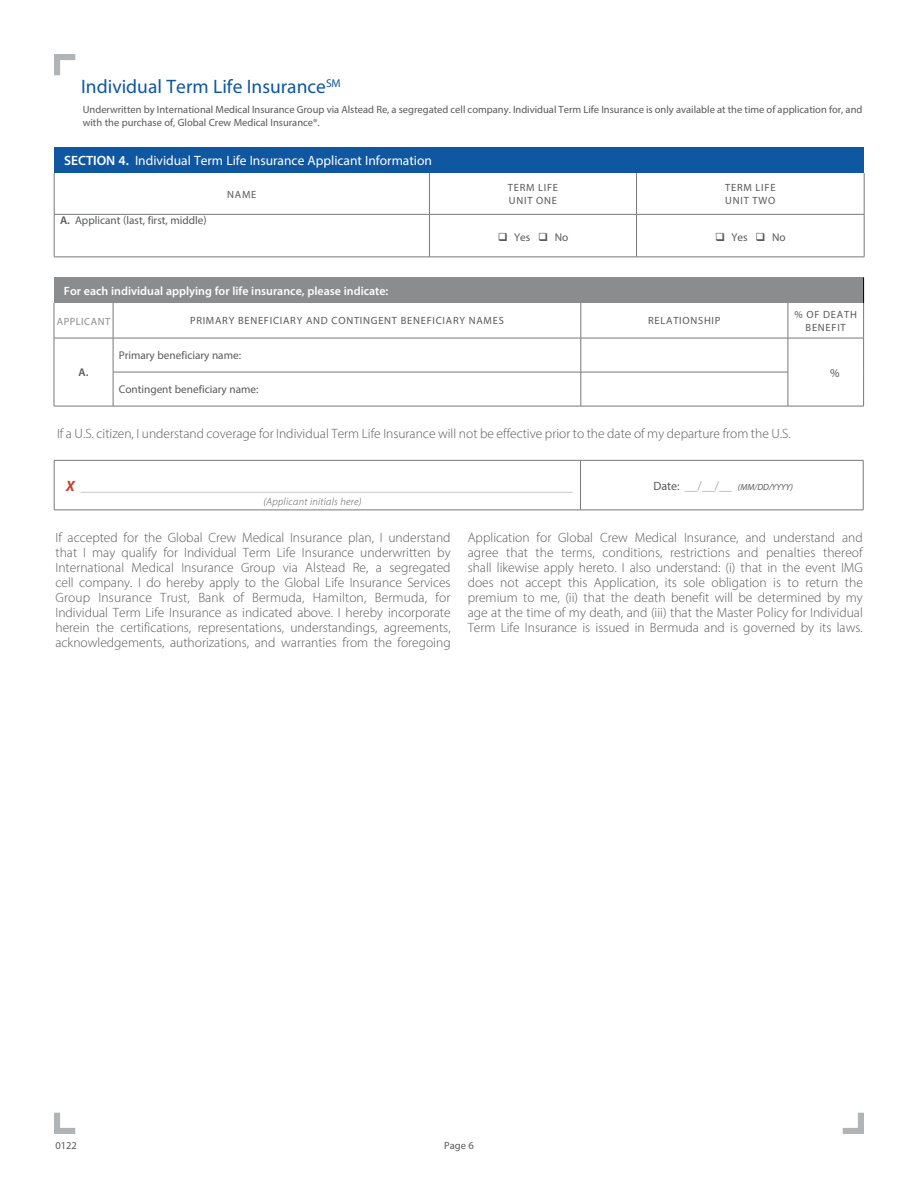
<style>
.page{position:relative;width:918px;height:1188px;background:#fff}
.page>*{position:absolute;margin:0;border:0;box-sizing:border-box;transform-origin:0 0}
.t1{font:19.5px "Myriad Pro";color:#1057a2}
.t2{font:300 13.5px/15px "Myriad Pro";color:#58595b;text-align:justify}
.t3{font:13.5px "Myriad Pro";color:#fff}
.t4{font:12px "Myriad Pro";color:#a7a9ac}
.t5{font:600 12px "Myriad Pro";color:#fff}
.t6{font:12px "Myriad Pro";color:#58595b}
.t7{font:11.25px "Myriad Pro";color:#58595b}
.t8{font:600 11.25px "Myriad Pro";color:#58595b}
.t9{font:10.5px/12.6px "Myriad Pro";color:#58595b}
.t10{font:10.5px/12.6px "Myriad Pro";letter-spacing:.07em;color:#58595b}
.t11{font:italic 300 10.5px "Myriad Pro";letter-spacing:.025em;color:#58595b}
.t12{font:10.5px "Myriad Pro";letter-spacing:.045em;color:#8a8c8e}
.t13{font:italic 9px "Myriad Pro";color:#58595b}
.s1{font-weight:600}
.s2{font-weight:700;font-style:italic;font-size:15px;color:#c73d2b}
.s3{font-style:normal;font-size:12px}
.s4{font-style:normal;font-size:12.75px;color:#a7a9ac}
</style>
<div class="page">
<svg style="left:54px;top:1113px;width:21px;height:21px"></svg>
<svg style="left:843px;top:1113px;width:21px;height:21px"></svg>
<div style="left:54px;top:148px;width:810px;height:25px;background:#1057a2"></div>
<svg style="left:55px;top:173px;width:809px;height:84px"></svg>
<hr style="left:54px;top:173px;width:1px;height:41px;background:#77787b">
<hr style="left:429px;top:173px;width:1px;height:41px;background:#77787b">
<hr style="left:636px;top:173px;width:1px;height:41px;background:#77787b">
<hr style="left:864px;top:173px;width:1px;height:41px;background:#77787b">
<hr style="left:54px;top:214px;width:375px;height:1px;background:#77787b">
<hr style="left:54px;top:215px;width:1px;height:42px;background:#77787b">
<hr style="left:429px;top:214px;width:208px;height:1px;background:#77787b">
<hr style="left:429px;top:215px;width:1px;height:42px;background:#77787b">
<hr style="left:637px;top:214px;width:227px;height:1px;background:#77787b">
<hr style="left:636px;top:215px;width:1px;height:42px;background:#77787b">
<hr style="left:864px;top:215px;width:1px;height:42px;background:#77787b">
<hr style="left:54px;top:257px;width:375px;height:1px;background:#77787b">
<hr style="left:429px;top:257px;width:208px;height:1px;background:#77787b">
<hr style="left:637px;top:257px;width:227px;height:1px;background:#77787b">
<svg style="left:54px;top:54px;width:21px;height:21px"></svg>
<div style="left:54px;top:277px;width:810px;height:26px;background:#8a8c8e"></div>
<svg style="left:55px;top:339px;width:808px;height:67px"></svg>
<hr style="left:54px;top:338px;width:1px;height:34px;background:#77787b">
<hr style="left:113px;top:338px;width:1px;height:34px;background:#77787b">
<hr style="left:581px;top:338px;width:1px;height:34px;background:#77787b">
<hr style="left:788px;top:338px;width:1px;height:34px;background:#77787b">
<hr style="left:863px;top:338px;width:1px;height:34px;background:#77787b">
<hr style="left:54px;top:372px;width:1px;height:34px;background:#77787b">
<hr style="left:113px;top:372px;width:468px;height:1px;background:#77787b">
<hr style="left:113px;top:372px;width:1px;height:34px;background:#77787b">
<hr style="left:581px;top:372px;width:207px;height:1px;background:#77787b">
<hr style="left:581px;top:372px;width:1px;height:34px;background:#77787b">
<hr style="left:788px;top:372px;width:1px;height:34px;background:#77787b">
<hr style="left:863px;top:372px;width:1px;height:34px;background:#77787b">
<hr style="left:54px;top:406px;width:59px;height:1px;background:#77787b">
<hr style="left:113px;top:406px;width:468px;height:1px;background:#77787b">
<hr style="left:581px;top:406px;width:207px;height:1px;background:#77787b">
<hr style="left:788px;top:406px;width:76px;height:1px;background:#77787b">
<hr style="left:54px;top:303px;width:1px;height:35px;background:#77787b">
<hr style="left:113px;top:303px;width:1px;height:35px;background:#77787b">
<hr style="left:581px;top:303px;width:1px;height:35px;background:#77787b">
<hr style="left:788px;top:303px;width:1px;height:35px;background:#77787b">
<hr style="left:863px;top:303px;width:1px;height:35px;background:#77787b">
<hr style="left:54px;top:338px;width:59px;height:1px;background:#77787b">
<hr style="left:113px;top:338px;width:468px;height:1px;background:#77787b">
<hr style="left:581px;top:338px;width:207px;height:1px;background:#77787b">
<hr style="left:788px;top:338px;width:76px;height:1px;background:#77787b">
<svg style="left:863px;top:277px;width:1px;height:26px"></svg>
<hr style="left:54px;top:460px;width:526px;height:1px;background:#77787b">
<hr style="left:54px;top:461px;width:1px;height:49px;background:#77787b">
<hr style="left:580px;top:460px;width:283px;height:1px;background:#77787b">
<hr style="left:580px;top:461px;width:1px;height:49px;background:#77787b">
<hr style="left:863px;top:461px;width:1px;height:49px;background:#77787b">
<hr style="left:54px;top:510px;width:526px;height:1px;background:#77787b">
<hr style="left:580px;top:510px;width:283px;height:1px;background:#77787b">
<h1 class="t1" style="left:81px;top:75px;width:261px">Individual Term Life Insurance<sup>SM</sup></h1>
<p class="t9" style="left:83px;top:103px;width:781px">Underwritten by International Medical Insurance Group via Alstead Re, a segregated cell company. Individual Term Life Insurance is only available at the time of application for, and with the purchase of, Global Crew Medical Insurance®.</p>
<p class="t3" style="left:64px;top:153px;width:369px"><span class="s1">SECTION 4.</span> Individual Term Life Insurance Applicant Information</p>
<p class="t9" style="left:227px;top:188px;width:31px">NAME</p>
<p class="t10" style="left:508px;top:181px;width:52px">TERM LIFE<br>UNIT ONE</p>
<p class="t10" style="left:725px;top:181px;width:52px">TERM LIFE<br>UNIT TWO</p>
<p class="t7" style="left:60px;top:214px;width:148px"><span class="s1">A.</span> Applicant (last, first, middle)</p>
<p class="t7" style="left:498px;top:230px;width:72px">❑ Yes ❑ No</p>
<p class="t7" style="left:715px;top:230px;width:72px">❑ Yes ❑ No</p>
<p class="t5" style="left:64px;top:283px;width:326px">For each individual applying for life insurance, please indicate:</p>
<p class="t12" style="left:57px;top:315px;width:55px">APPLICANT</p>
<p class="t10" style="left:190px;top:314px;width:315px">PRIMARY BENEFICIARY AND CONTINGENT BENEFICIARY NAMES</p>
<p class="t10" style="left:648px;top:314px;width:74px">RELATIONSHIP</p>
<p class="t10" style="left:795px;top:308px;width:64px;text-align:center">% OF DEATH<br>BENEFIT</p>
<p class="t8" style="left:79px;top:365px;width:11px">A.</p>
<p class="t7" style="left:119px;top:349px;width:124px">Primary beneficiary name:</p>
<p class="t6" style="left:830px;top:365px;width:11px">%</p>
<p class="t7" style="left:119px;top:383px;width:141px">Contingent beneficiary name:</p>
<p class="t2" style="left:57px;top:426px;width:735px">If a U.S. citizen, I understand coverage for Individual Term Life Insurance will not be effective prior to the date of my departure from the U.S.</p>
<p class="t4" style="left:66px;top:479px;width:508px"><span class="s2">X</span> __________________________________________________________________________________</p>
<p class="t13" style="left:653px;top:481px;width:141px"><span class="s3">Date:</span> <span class="s4">__/__/__</span> (MM/DD/YYYY)</p>
<p class="t11" style="left:264px;top:495px;width:100px">(Applicant initials here)</p>
<p class="t2" style="left:56px;top:530px;width:397px">If accepted for the Global Crew Medical Insurance plan, I understand that I may qualify for Individual Term Life Insurance underwritten by International Medical Insurance Group via Alstead Re, a segregated cell company. I do hereby apply to the Global Life Insurance Services Group Insurance Trust, Bank of Bermuda, Hamilton, Bermuda, for Individual Term Life Insurance as indicated above. I hereby incorporate herein the certifications, representations, understandings, agreements, acknowledgements, authorizations, and warranties from the foregoing</p>
<p class="t2" style="left:468px;top:530px;width:397px">Application for Global Crew Medical Insurance, and understand and agree that the terms, conditions, restrictions and penalties thereof shall likewise apply hereto. I also understand: (i) that in the event IMG does not accept this Application, its sole obligation is to return the premium to me, (ii) that the death benefit will be determined by my age at the time of my death, and (iii) that the Master Policy for Individual Term Life Insurance is issued in Bermuda and is governed by its laws.</p>
<p class="t9" style="left:56px;top:1139px;width:23px">0122</p>
<p class="t9" style="left:444px;top:1139px;width:31px">Page 6</p>
</div>
